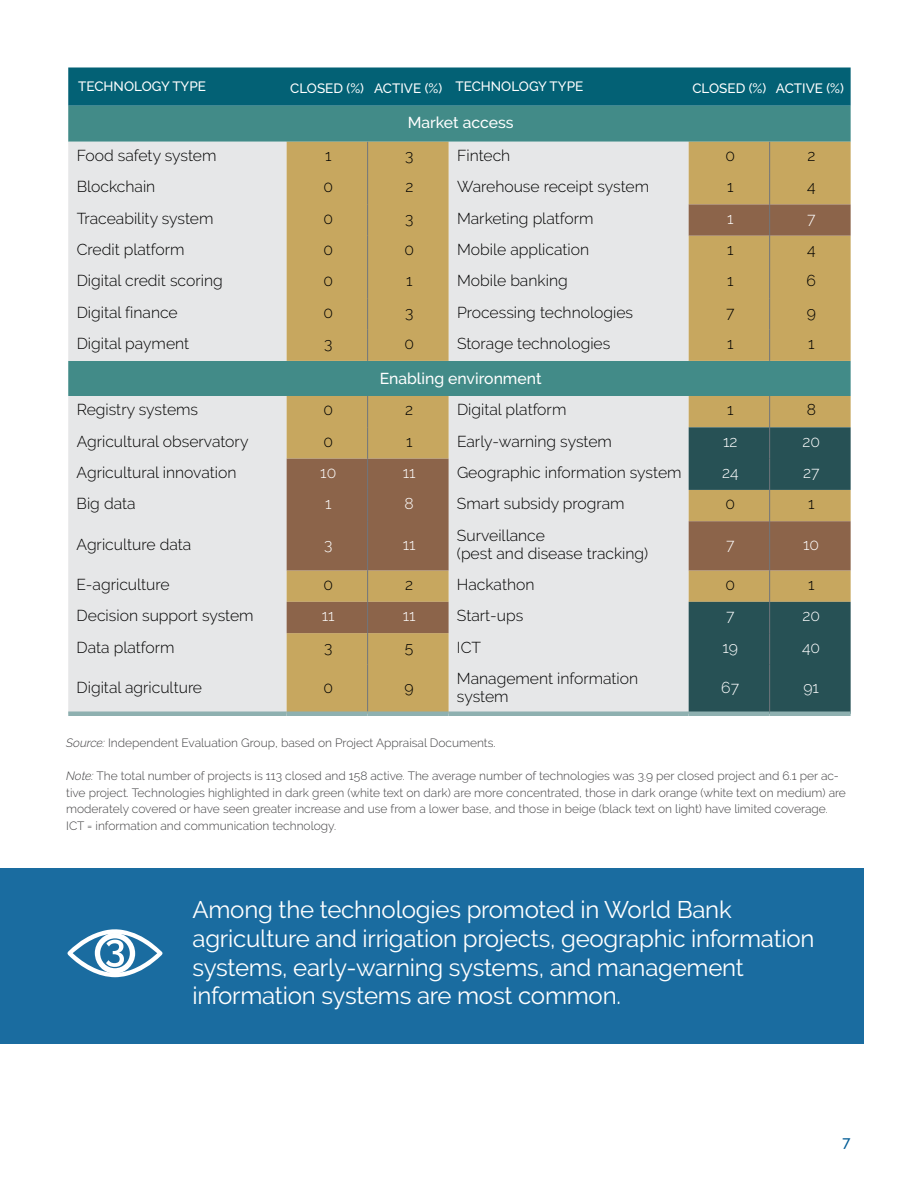
<style>
.page{position:relative;width:918px;height:1188px;background:#fff}
.page>*{position:absolute;margin:0;border:0;box-sizing:border-box;transform-origin:0 0}
.t1{font:24px/28.8px "Raleway";letter-spacing:-.01em;color:#fff}
.t2{font:300 15.75px/18px "Raleway";color:#000}
.t3{font:300 15.75px "Raleway";color:#fff}
.t4{font:500 15.75px "Raleway";color:#fff}
.t5{font:500 15px "Raleway";color:#005c96}
.t6{font:500 13.5px "Raleway";color:#fff}
.t7{font:300 12px/16.5px "Raleway";color:#414042}
.s1{font-style:italic}
</style>
<div class="page">
<div style="left:68px;top:68px;width:783px;height:38px;background:#036175"></div>
<div style="left:68px;top:106px;width:783px;height:36px;background:#428b88"></div>
<div style="left:68px;top:142px;width:219px;height:569px;background:#e6e7e8"></div>
<svg style="left:287px;top:142px;width:564px;height:569px;background:#d6c7a4"></svg>
<svg style="left:287px;top:204px;width:564px;height:429px;background:#c0b89e"></svg>
<svg style="left:689px;top:427px;width:162px;height:284px;background:#5c6756"></svg>
<hr style="left:367px;top:664px;width:1px;height:47px;background:#71767c">
<hr style="left:769px;top:664px;width:1px;height:47px;background:#71767c">
<div style="left:68px;top:711px;width:219px;height:5px;background:#8eb0b0"></div>
<div style="left:287px;top:711px;width:81px;height:5px;background:#8eb0b0"></div>
<div style="left:368px;top:711px;width:81px;height:5px;background:#8eb0b0"></div>
<div style="left:449px;top:711px;width:240px;height:5px;background:#8eb0b0"></div>
<div style="left:689px;top:711px;width:81px;height:5px;background:#8eb0b0"></div>
<div style="left:770px;top:711px;width:81px;height:5px;background:#8eb0b0"></div>
<hr style="left:367px;top:142px;width:1px;height:31px;background:#71767c">
<hr style="left:367px;top:173px;width:1px;height:31px;background:#71767c">
<hr style="left:367px;top:204px;width:1px;height:32px;background:#71767c">
<hr style="left:367px;top:236px;width:1px;height:31px;background:#71767c">
<hr style="left:367px;top:267px;width:1px;height:31px;background:#71767c">
<hr style="left:367px;top:298px;width:1px;height:32px;background:#71767c">
<hr style="left:367px;top:330px;width:1px;height:31px;background:#71767c">
<hr style="left:769px;top:204px;width:1px;height:32px;background:#71767c">
<hr style="left:769px;top:142px;width:1px;height:31px;background:#71767c">
<hr style="left:769px;top:173px;width:1px;height:31px;background:#71767c">
<hr style="left:769px;top:236px;width:1px;height:31px;background:#71767c">
<hr style="left:769px;top:267px;width:1px;height:31px;background:#71767c">
<hr style="left:769px;top:298px;width:1px;height:32px;background:#71767c">
<hr style="left:769px;top:330px;width:1px;height:31px;background:#71767c">
<hr style="left:367px;top:396px;width:1px;height:31px;background:#71767c">
<hr style="left:367px;top:427px;width:1px;height:32px;background:#71767c">
<hr style="left:367px;top:459px;width:1px;height:31px;background:#71767c">
<hr style="left:367px;top:490px;width:1px;height:31px;background:#71767c">
<hr style="left:367px;top:521px;width:1px;height:50px;background:#71767c">
<hr style="left:367px;top:571px;width:1px;height:31px;background:#71767c">
<hr style="left:367px;top:602px;width:1px;height:31px;background:#71767c">
<hr style="left:367px;top:633px;width:1px;height:31px;background:#71767c">
<hr style="left:769px;top:396px;width:1px;height:31px;background:#71767c">
<hr style="left:769px;top:427px;width:1px;height:32px;background:#71767c">
<hr style="left:769px;top:459px;width:1px;height:31px;background:#71767c">
<hr style="left:769px;top:490px;width:1px;height:31px;background:#71767c">
<hr style="left:769px;top:521px;width:1px;height:50px;background:#71767c">
<hr style="left:769px;top:571px;width:1px;height:31px;background:#71767c">
<hr style="left:769px;top:602px;width:1px;height:31px;background:#71767c">
<hr style="left:769px;top:633px;width:1px;height:31px;background:#71767c">
<div style="left:0;top:868px;width:864px;height:176px;background:#1a6ca0"></div>
<svg style="left:67px;top:929px;width:96px;height:48px"></svg>
<p class="t6" style="left:78px;top:79px;width:129px">TECHNOLOGY TYPE</p>
<p class="t6" style="left:290px;top:80px;width:295px">CLOSED (%) ACTIVE (%) TECHNOLOGY TYPE</p>
<p class="t6" style="left:692px;top:80px;width:153px">CLOSED (%) ACTIVE (%)</p>
<p class="t4" style="left:408px;top:114px;width:107px">Market access</p>
<p class="t2" style="left:77px;top:146px;width:141px">Food safety system</p>
<p class="t2" style="left:325px;top:146px;width:8px">1</p>
<p class="t2" style="left:405px;top:146px;width:10px">3</p>
<p class="t2" style="left:457px;top:146px;width:55px">Fintech</p>
<p class="t2" style="left:726px;top:146px;width:11px">0</p>
<p class="t2" style="left:807px;top:146px;width:10px">2</p>
<p class="t2" style="left:77px;top:178px;width:80px">Blockchain</p>
<p class="t2" style="left:324px;top:178px;width:11px">0</p>
<p class="t2" style="left:405px;top:178px;width:10px">2</p>
<p class="t2" style="left:457px;top:178px;width:194px">Warehouse receipt system</p>
<p class="t2" style="left:727px;top:178px;width:8px">1</p>
<p class="t2" style="left:807px;top:178px;width:10px">4</p>
<p class="t2" style="left:77px;top:209px;width:138px">Traceability system</p>
<p class="t2" style="left:324px;top:209px;width:11px">0</p>
<p class="t2" style="left:405px;top:209px;width:10px">3</p>
<p class="t2" style="left:457px;top:209px;width:138px">Marketing platform</p>
<p class="t3" style="left:727px;top:209px;width:8px">1</p>
<p class="t3" style="left:807px;top:209px;width:10px">7</p>
<p class="t2" style="left:77px;top:240px;width:109px">Credit platform</p>
<p class="t2" style="left:324px;top:240px;width:11px">0</p>
<p class="t2" style="left:405px;top:240px;width:11px">0</p>
<p class="t2" style="left:457px;top:240px;width:134px">Mobile application</p>
<p class="t2" style="left:727px;top:240px;width:8px">1</p>
<p class="t2" style="left:807px;top:240px;width:10px">4</p>
<p class="t2" style="left:77px;top:272px;width:148px">Digital credit scoring</p>
<p class="t2" style="left:324px;top:272px;width:11px">0</p>
<p class="t2" style="left:406px;top:272px;width:8px">1</p>
<p class="t2" style="left:457px;top:272px;width:112px">Mobile banking</p>
<p class="t2" style="left:727px;top:272px;width:8px">1</p>
<p class="t2" style="left:807px;top:272px;width:11px">6</p>
<p class="t2" style="left:77px;top:303px;width:103px">Digital finance</p>
<p class="t2" style="left:324px;top:303px;width:11px">0</p>
<p class="t2" style="left:405px;top:303px;width:10px">3</p>
<p class="t2" style="left:457px;top:303px;width:178px">Processing technologies</p>
<p class="t2" style="left:726px;top:303px;width:10px">7</p>
<p class="t2" style="left:807px;top:303px;width:11px">9</p>
<p class="t2" style="left:77px;top:334px;width:114px">Digital payment</p>
<p class="t2" style="left:324px;top:334px;width:10px">3</p>
<p class="t2" style="left:405px;top:334px;width:11px">0</p>
<p class="t2" style="left:457px;top:334px;width:155px">Storage technologies</p>
<p class="t2" style="left:727px;top:334px;width:8px">1</p>
<p class="t2" style="left:808px;top:334px;width:8px">1</p>
<p class="t4" style="left:380px;top:369px;width:163px">Enabling environment</p>
<p class="t2" style="left:77px;top:401px;width:123px">Registry systems</p>
<p class="t2" style="left:323px;top:401px;width:11px">0</p>
<p class="t2" style="left:405px;top:401px;width:10px">2</p>
<p class="t2" style="left:457px;top:401px;width:111px">Digital platform</p>
<p class="t2" style="left:727px;top:401px;width:8px">1</p>
<p class="t2" style="left:807px;top:401px;width:11px">8</p>
<p class="t2" style="left:77px;top:432px;width:173px">Agricultural observatory</p>
<p class="t2" style="left:323px;top:432px;width:11px">0</p>
<p class="t2" style="left:406px;top:432px;width:8px">1</p>
<p class="t2" style="left:457px;top:432px;width:156px">Early-warning system</p>
<p class="t3" style="left:723px;top:432px;width:16px">12</p>
<p class="t3" style="left:802px;top:432px;width:19px">20</p>
<p class="t2" style="left:77px;top:463px;width:161px">Agricultural innovation</p>
<p class="t3" style="left:320px;top:463px;width:18px">10</p>
<p class="t3" style="left:403px;top:463px;width:14px">11</p>
<p class="t2" style="left:457px;top:463px;width:226px">Geographic information system</p>
<p class="t3" style="left:722px;top:463px;width:18px">24</p>
<p class="t3" style="left:803px;top:463px;width:18px">27</p>
<p class="t2" style="left:77px;top:495px;width:60px">Big data</p>
<p class="t3" style="left:325px;top:495px;width:8px">1</p>
<p class="t3" style="left:405px;top:495px;width:11px">8</p>
<p class="t2" style="left:457px;top:495px;width:169px">Smart subsidy program</p>
<p class="t2" style="left:725px;top:495px;width:11px">0</p>
<p class="t2" style="left:808px;top:495px;width:8px">1</p>
<p class="t2" style="left:77px;top:535px;width:116px">Agriculture data</p>
<p class="t3" style="left:324px;top:535px;width:10px">3</p>
<p class="t3" style="left:403px;top:535px;width:14px">11</p>
<p class="t2" style="left:457px;top:526px;width:193px">Surveillance<br>(pest and disease tracking)</p>
<p class="t3" style="left:726px;top:535px;width:10px">7</p>
<p class="t3" style="left:803px;top:535px;width:18px">10</p>
<p class="t2" style="left:77px;top:575px;width:95px">E-agriculture</p>
<p class="t2" style="left:323px;top:575px;width:11px">0</p>
<p class="t2" style="left:405px;top:575px;width:10px">2</p>
<p class="t2" style="left:457px;top:575px;width:79px">Hackathon</p>
<p class="t2" style="left:725px;top:575px;width:11px">0</p>
<p class="t2" style="left:808px;top:575px;width:8px">1</p>
<p class="t2" style="left:77px;top:607px;width:179px">Decision support system</p>
<p class="t3" style="left:322px;top:606px;width:14px">11</p>
<p class="t3" style="left:403px;top:606px;width:14px">11</p>
<p class="t2" style="left:457px;top:607px;width:68px">Start-ups</p>
<p class="t3" style="left:726px;top:606px;width:10px">7</p>
<p class="t3" style="left:802px;top:606px;width:19px">20</p>
<p class="t2" style="left:77px;top:638px;width:100px">Data platform</p>
<p class="t2" style="left:324px;top:638px;width:10px">3</p>
<p class="t2" style="left:405px;top:638px;width:10px">5</p>
<p class="t2" style="left:457px;top:638px;width:26px">ICT</p>
<p class="t3" style="left:722px;top:638px;width:17px">19</p>
<p class="t3" style="left:802px;top:638px;width:20px">40</p>
<p class="t2" style="left:77px;top:678px;width:127px">Digital agriculture</p>
<p class="t2" style="left:323px;top:678px;width:11px">0</p>
<p class="t2" style="left:405px;top:678px;width:11px">9</p>
<p class="t2" style="left:457px;top:669px;width:183px">Management information system</p>
<p class="t3" style="left:721px;top:678px;width:19px">67</p>
<p class="t3" style="left:803px;top:678px;width:17px">91</p>
<p class="t7" style="left:66px;top:734px;width:431px"><span class="s1">Source:</span> Independent Evaluation Group, based on Project Appraisal Documents.</p>
<p class="t7" style="left:66px;top:767px;width:781px"><span class="s1">Note:</span> The total number of projects is 113 closed and 158 active. The average number of technologies was 3.9 per closed project and 6.1 per ac&shy;tive project. Technologies highlighted in dark green (white text on dark) are more concentrated, those in dark orange (white text on medium) are moderately covered or have seen greater increase and use from a lower base, and those in beige (black text on light) have limited coverage.<br>ICT = information and communication technology.</p>
<h1 class="t1" style="left:193px;top:895px;width:624px">Among the technologies promoted in World Bank agriculture and irrigation projects, geographic information systems, early-warning systems, and management information systems are most common.</h1>
<p class="t5" style="left:842px;top:1133px;width:10px">7</p>
</div>
